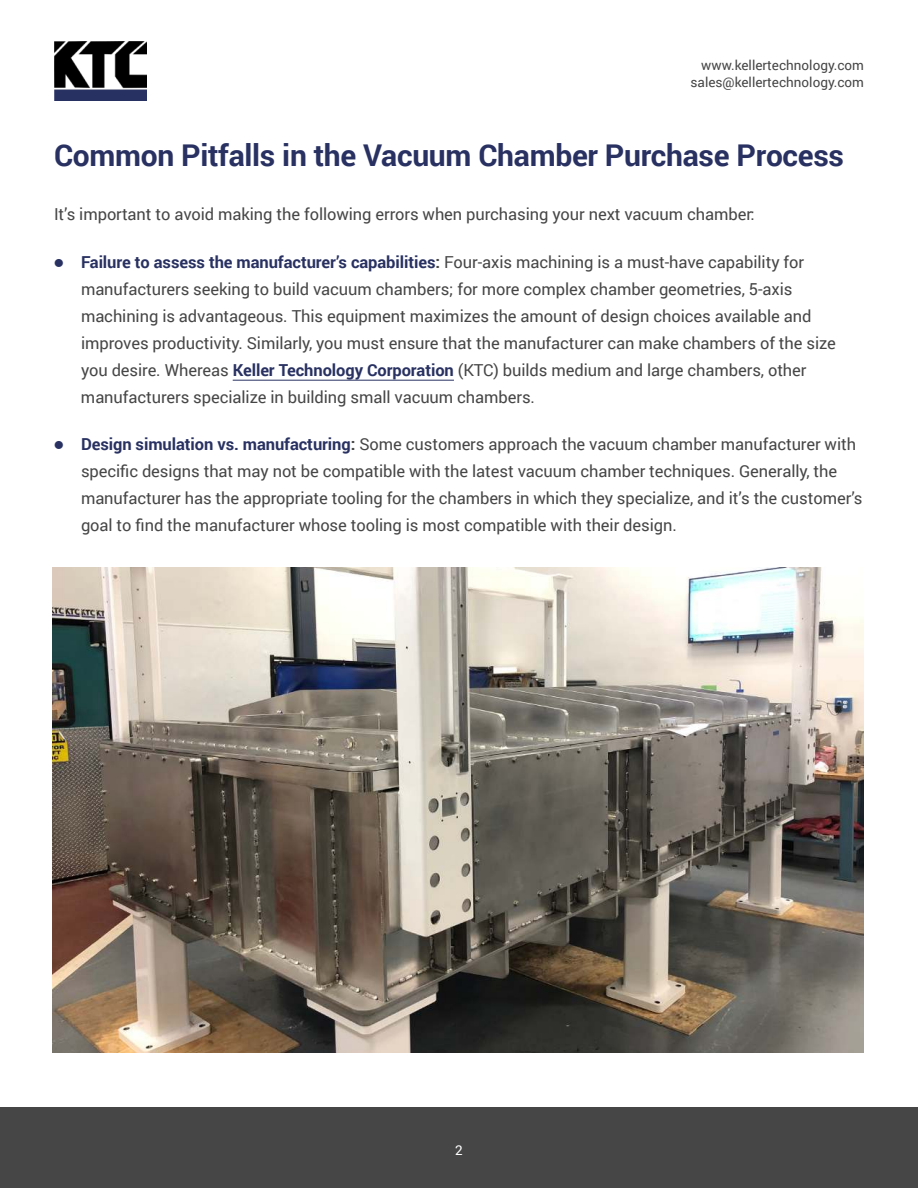
<style>
.page{position:relative;width:918px;height:1188px;background:#fff}
.page>*{position:absolute;margin:0;border:0;box-sizing:border-box;transform-origin:0 0}
.t1{font:700 30px "Roboto";letter-spacing:-.01em;color:#283161}
.t2{font:16.5px/27px "Roboto";letter-spacing:-.005em;color:#464646}
.t3{font:13.5px/16.2px "Roboto";color:#464646;text-align:right}
.t4{font:13.5px "Roboto";color:#fff}
.s1{font-family:"Lato";font-weight:900;color:#283161}
.s2{font-weight:700;color:#283161}
.s3{font-weight:700}
</style>
<div class="page">
<div style="left:0;top:1107px;width:918px;height:81px;background:#464646"></div>
<img style="left:54px;top:42px;width:93px;height:59px">
<hr style="left:233px;top:380px;width:221px;height:1px;background:#283161">
<img style="left:53px;top:567px;width:810px;height:486px">
<p class="t3" style="left:691px;top:59px;width:175px">www.kellertechnology.com sales@kellertechnology.com</p>
<h1 class="t1" style="left:54px;top:143px;width:792px">Common Pitfalls in the Vacuum Chamber Purchase Process</h1>
<p class="t2" style="left:54px;top:202px;width:702px">It’s important to avoid making the following errors when purchasing your next vacuum chamber:</p>
<p class="t2" style="left:81px;top:248px;width:757px;text-indent:-27px"><span class="s1">•</span> <span class="s2">Failure to assess the manufacturer’s capabilities</span><span class="s3">:</span> Four-axis machining is a must-have capability for manufacturers seeking to build vacuum chambers; for more complex chamber geometries, 5-axis machining is advantageous. This equipment maximizes the amount of design choices available and improves productivity. Similarly, you must ensure that the manufacturer can make chambers of the size you desire. Whereas <span class="s2">Keller Technology Corporation</span> (KTC) builds medium and large chambers, other manufacturers specialize in building small vacuum chambers.</p>
<p class="t2" style="left:81px;top:430px;width:783px;text-indent:-27px"><span class="s1">•</span> <span class="s2">Design simulation vs. manufacturing</span><span class="s3">:</span> Some customers approach the vacuum chamber manufacturer with specific designs that may not be compatible with the latest vacuum chamber techniques. Generally, the manufacturer has the appropriate tooling for the chambers in which they specialize, and it’s the customer’s goal to find the manufacturer whose tooling is most compatible with their design.</p>
<p class="t4" style="left:455px;top:1144px;width:9px">2</p>
</div>
